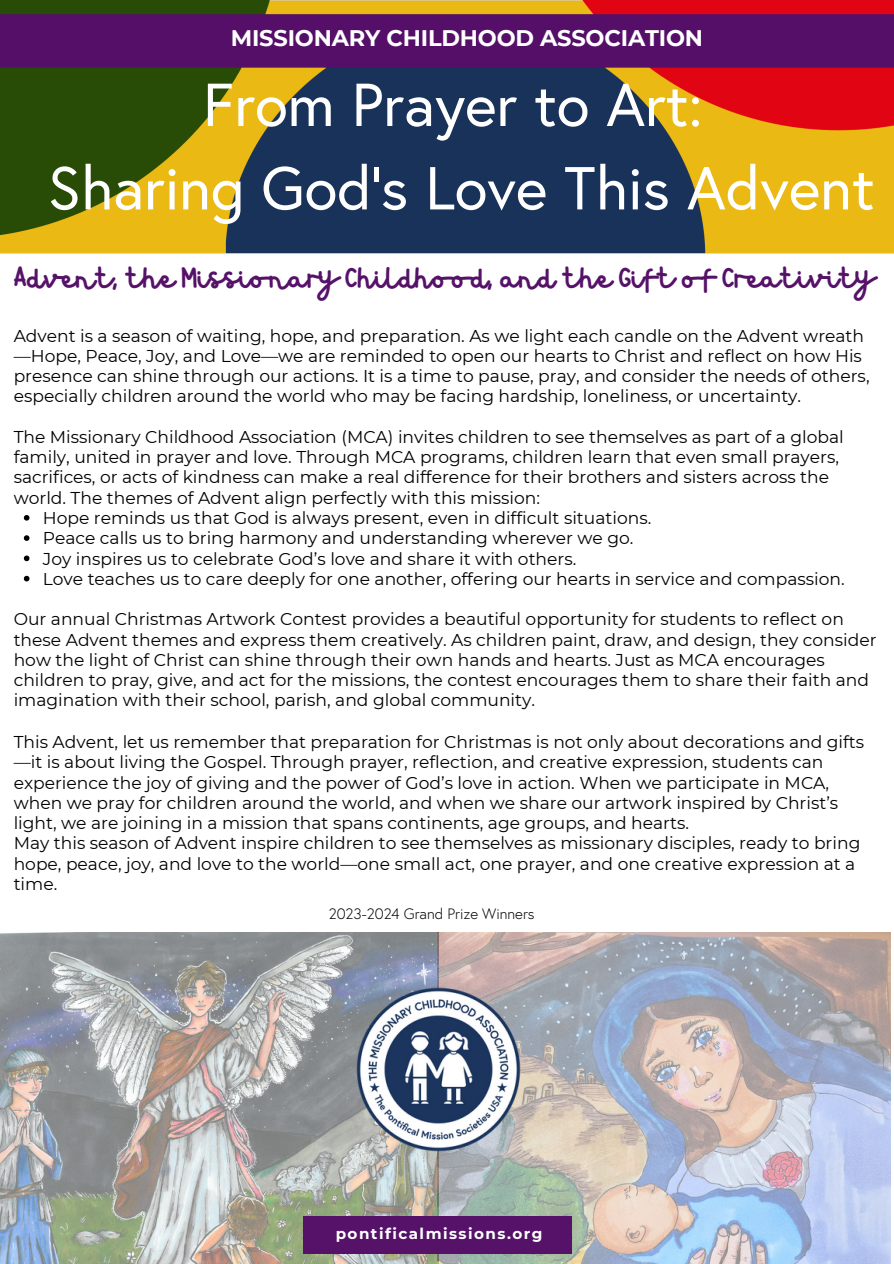
<style>
.page{position:relative;width:894px;height:1264px;background:#fff}
.page>*{position:absolute;margin:0;border:0;box-sizing:border-box;transform-origin:0 0}
.t1{font:60.45px/83.4px "Europa";color:#fff;text-align:center}
.t2{font:37.5px "Hibernate";color:#561269}
.t3{font:700 22.5px "Montserrat";letter-spacing:-.01em;color:#fff}
.t4{font:17.1px/20.2px "Montserrat";color:#000}
.t5{font:700 15.15px "Montserrat";letter-spacing:.095em;color:#fff}
.t6{font:300 15px "Europa";color:#000}
</style>
<div class="page">
<img style="left:0;top:0;width:893px;height:254px">
<img style="left:0;top:932px;width:890px;height:331px">
<div style="left:304px;top:1215px;width:268px;height:38px;background:#561269"></div>
<svg style="left:24px;top:515px;width:5px;height:5px"></svg>
<svg style="left:24px;top:535px;width:5px;height:6px"></svg>
<svg style="left:24px;top:555px;width:5px;height:6px"></svg>
<svg style="left:24px;top:576px;width:5px;height:5px"></svg>
<img style="left:341px;top:972px;width:194px;height:193px">
<h3 class="t3" style="left:231px;top:24px;width:473px">MISSIONARY CHILDHOOD ASSOCIATION</h3>
<h1 class="t1" style="left:48px;top:64px;width:828px">From Prayer to Art:<br>Sharing God’s Love This Advent</h1>
<h2 class="t2" style="left:14px;top:259px;width:861px">Advent, the Missionary Childhood, and the Gift of Creativity</h2>
<p class="t4" style="left:14px;top:325px;width:857px">Advent is a season of waiting, hope, and preparation. As we light each candle on the Advent wreath —Hope, Peace, Joy, and Love—we are reminded to open our hearts to Christ and reflect on how His presence can shine through our actions. It is a time to pause, pray, and consider the needs of others, especially children around the world who may be facing hardship, loneliness, or uncertainty.</p>
<p class="t4" style="left:14px;top:426px;width:831px">The Missionary Childhood Association (MCA) invites children to see themselves as part of a global</p>
<p class="t4" style="left:14px;top:447px;width:826px">family, united in prayer and love. Through MCA programs, children learn that even small prayers,</p>
<p class="t4" style="left:14px;top:467px;width:816px">sacrifices, or acts of kindness can make a real difference for their brothers and sisters across the</p>
<p class="t4" style="left:14px;top:487px;width:527px">world. The themes of Advent align perfectly with this mission:</p>
<p class="t4" style="left:43px;top:508px;width:610px">Hope reminds us that God is always present, even in difficult situations.</p>
<p class="t4" style="left:43px;top:528px;width:592px">Peace calls us to bring harmony and understanding wherever we go.</p>
<p class="t4" style="left:43px;top:548px;width:535px">Joy inspires us to celebrate God’s love and share it with others.</p>
<p class="t4" style="left:43px;top:568px;width:803px">Love teaches us to care deeply for one another, offering our hearts in service and compassion.</p>
<p class="t4" style="left:14px;top:609px;width:864px">Our annual Christmas Artwork Contest provides a beautiful opportunity for students to reflect on these Advent themes and express them creatively. As children paint, draw, and design, they consider how the light of Christ can shine through their own hands and hearts. Just as MCA encourages children to pray, give, and act for the missions, the contest encourages them to share their faith and imagination with their school, parish, and global community.</p>
<p class="t4" style="left:14px;top:731px;width:851px">This Advent, let us remember that preparation for Christmas is not only about decorations and gifts —it is about living the Gospel. Through prayer, reflection, and creative expression, students can experience the joy of giving and the power of God’s love in action. When we participate in MCA, when we pray for children around the world, and when we share our artwork inspired by Christ’s light, we are joining in a mission that spans continents, age groups, and hearts.<br>May this season of Advent inspire children to see themselves as missionary disciples, ready to bring hope, peace, joy, and love to the world—one small act, one prayer, and one creative expression at a time.</p>
<p class="t6" style="left:328px;top:903px;width:207px">2023-2024 Grand Prize Winners</p>
<p class="t5" style="left:335px;top:1224px;width:208px">pontificalmissions.org</p>
</div>
